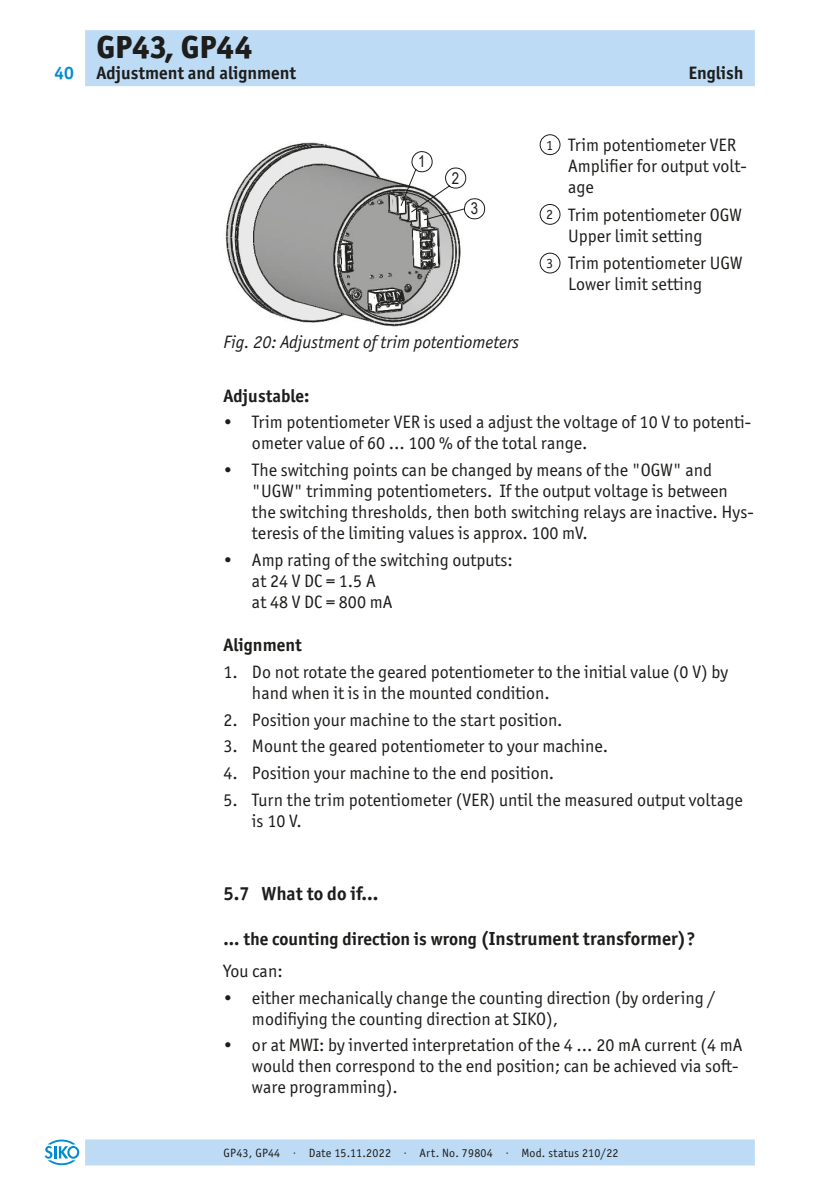
<style>
.page{position:relative;width:840px;height:1191px;background:#fff}
.page>*{position:absolute;margin:0;border:0;box-sizing:border-box;transform-origin:0 0}
.t1{font:800 32px "Officina Sans ITC Pro";color:#1d1d1b}
.t2{font:700 19px "Officina Sans ITC Pro";color:#1d1d1b}
.t3{font:18px/21px "Officina Sans ITC Pro";color:#1d1d1b}
.t4{font:700 18px/32.4px "Officina Sans ITC Pro";color:#1d1d1b}
.t5{font:italic 18px "Officina Sans ITC Pro";color:#1d1d1b}
.t6{font:700 18px "Officina Sans ITC Pro";color:#008bd2}
.t7{font:12px "Officina Sans ITC Pro";letter-spacing:.02em;color:#1d1d1b}
.s1{font-size:14px}
.s2{font-size:19px}
.s3{font-weight:400}
</style>
<div class="page">
<div style="left:85px;top:30px;width:669px;height:56px;background:#bddbf5"></div>
<div style="left:85px;top:1139px;width:669px;height:26px;background:#bddbf5"></div>
<svg style="left:45px;top:1139px;width:34px;height:26px"></svg>
<div style="left:539px;top:134px;width:21px;height:21px;border:1px solid #1d1d1b;border-radius:50%"></div>
<div style="left:539px;top:204px;width:21px;height:20px;border:1px solid #1d1d1b;border-radius:50%"></div>
<div style="left:539px;top:253px;width:21px;height:20px;border:1px solid #1d1d1b;border-radius:50%"></div>
<img style="left:225px;top:142px;width:261px;height:185px">
<svg style="left:400px;top:151px;width:84px;height:69px"></svg>
<p class="t6" style="left:54px;top:62px;width:21px">40</p>
<h1 class="t1" style="left:96px;top:26px;width:157px">GP43, GP44</h1>
<p class="t4" style="left:96px;top:56px;width:201px">Adjustment and alignment</p>
<p class="t4" style="left:688px;top:56px;width:57px">English</p>
<p class="t3" style="left:568px;top:134px;width:180px;text-indent:-22px"><span class="s1">1</span> Trim potentiometer VER<br>Amplifier for output volt&shy;age</p>
<p class="t3" style="left:568px;top:204px;width:175px;text-indent:-22px"><span class="s1">2</span> Trim potentiometer OGW<br>Upper limit setting</p>
<p class="t3" style="left:568px;top:253px;width:176px;text-indent:-22px"><span class="s1">3</span> Trim potentiometer UGW<br>Lower limit setting</p>
<p class="t5" style="left:223px;top:332px;width:297px">Fig. 20: Adjustment of trim potentiometers</p>
<p class="t4" style="left:223px;top:379px;width:87px">Adjustable:</p>
<p class="t3" style="left:252px;top:412px;width:500px;text-indent:-28px">• Trim potentiometer VER is used a adjust the voltage of 10 V to potenti&shy;ometer value of 60 ... 100 % of the total range.</p>
<p class="t3" style="left:252px;top:459px;width:503px;text-indent:-28px">• The switching points can be changed by means of the "OGW" and "UGW" trimming potentiometers. If the output voltage is between the switching thresholds, then both switching relays are inactive. Hys&shy;teresis of the limiting values is approx. 100 mV.</p>
<p class="t3" style="left:252px;top:549px;width:262px;text-indent:-28px">• Amp rating of the switching outputs: at 24 V DC = 1.5 A<br>at 48 V DC = 800 mA</p>
<p class="t4" style="left:223px;top:629px;width:79px">Alignment</p>
<p class="t3" style="left:252px;top:661px;width:477px;text-indent:-28px">1. Do not rotate the geared potentiometer to the initial value (0 V) by hand when it is in the mounted condition.</p>
<p class="t3" style="left:223px;top:709px;width:340px">2. Position your machine to the start position.</p>
<p class="t3" style="left:223px;top:736px;width:386px">3. Mount the geared potentiometer to your machine.</p>
<p class="t3" style="left:223px;top:762px;width:332px">4. Position your machine to the end position.</p>
<p class="t3" style="left:252px;top:789px;width:492px;text-indent:-28px">5. Turn the trim potentiometer (VER) until the measured output voltage is 10 V.</p>
<p class="t2" style="left:223px;top:881px;width:156px">5.7 What to do if...</p>
<p class="t4" style="left:223px;top:922px;width:473px">... the counting direction is wrong <span class="s2">(Instrument transformer)</span>?<br><span class="s3">You can:</span></p>
<p class="t3" style="left:252px;top:987px;width:464px;text-indent:-28px">• either mechanically change the counting direction (by ordering / modifiying the counting direction at SIKO),</p>
<p class="t3" style="left:252px;top:1034px;width:491px;text-indent:-28px">• or at MWI: by inverted interpretation of the 4 ... 20 mA current (4 mA would then correspond to the end position; can be achieved via soft&shy;ware programming).</p>
<p class="t7" style="left:223px;top:1145px;width:396px">GP43, GP44 · Date 15.11.2022 · Art. No. 79804 · Mod. status 210/22</p>
</div>
